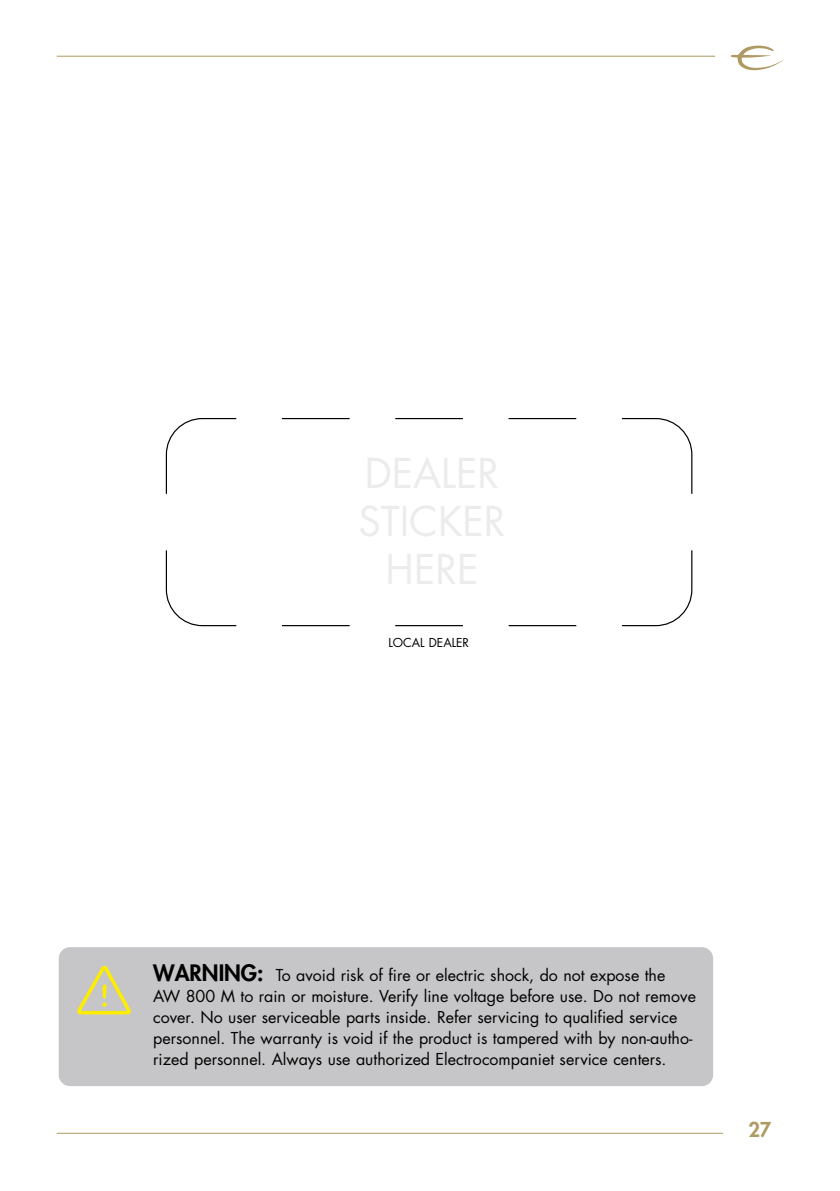
<style>
.page{position:relative;width:840px;height:1191px;background:#fff}
.page>*{position:absolute;margin:0;border:0;box-sizing:border-box;transform-origin:0 0}
.t1{font:800 20px "Futura Std";color:#ae9a63}
.t2{font:16px/20.8px "Futura Std";color:#000}
.t3{font:12px "Futura Std";color:#000}
.s1{font-weight:800;font-size:22px}
</style>
<div class="page">
<hr style="left:57px;top:56px;width:657px;height:1px;background:#ae9a63">
<hr style="left:57px;top:1132px;width:665px;height:1px;background:#ae9a63">
<svg style="left:730px;top:45px;width:53px;height:25px"></svg>
<svg style="left:165px;top:418px;width:527px;height:209px"></svg>
<div style="left:59px;top:947px;width:653px;height:139px;background:#c6c5c7;border-radius:11px"></div>
<svg style="left:77px;top:965px;width:54px;height:50px"></svg>
<p class="t3" style="left:388px;top:635px;width:82px">LOCAL DEALER</p>
<p class="t2" style="left:153px;top:965px;width:544px"><span class="s1">WARNING:</span> To avoid risk of fire or electric shock, do not expose the AW 800 M to rain or moisture. Verify line voltage before use. Do not remove cover. No user serviceable parts inside. Refer servicing to qualified service personnel. The warranty is void if the product is tampered with by non-autho&shy;rized personnel. Always use authorized Electrocompaniet service centers.</p>
<p class="t1" style="left:748px;top:1117px;width:25px">27</p>
</div>
